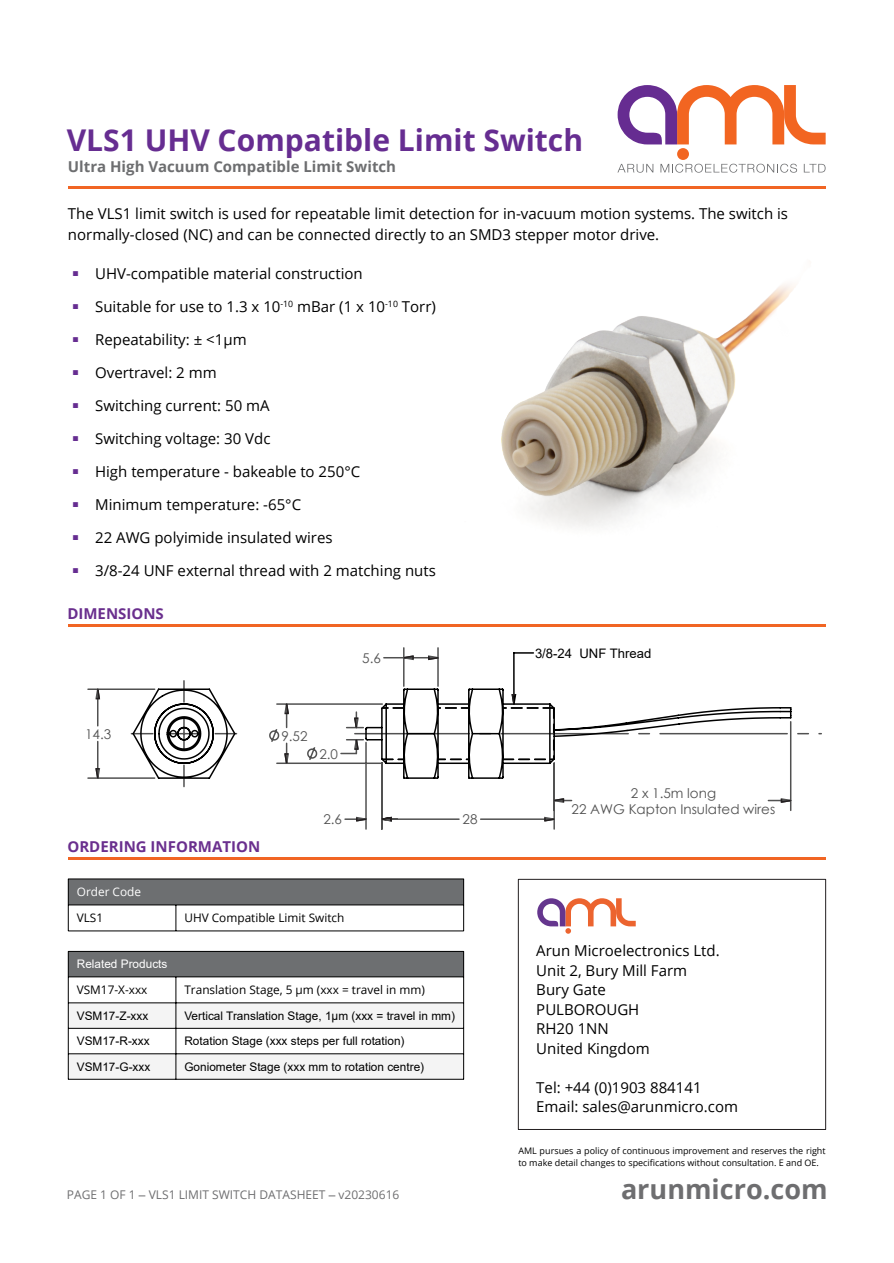
<style>
.page{position:relative;width:894px;height:1263px;background:#fff}
.page>*{position:absolute;margin:0;border:0;box-sizing:border-box;transform-origin:0 0}
.t1{font:700 30px "Open Sans";color:#662d91}
.t2{font:700 27px "Open Sans";color:#6e6e70}
.t3{font:15px/19.5px "Open Sans";color:#000}
.t4{font:700 15px "Open Sans";color:#6d6e70}
.t5{font:700 15px "Open Sans";color:#6a2f8e}
.t6{font:13.5px/16px "Century Gothic";color:#515151;text-align:center}
.t7{font:13.05px "Arial";color:#000}
.t8{font:12px "Open Sans";color:#6e6e70}
.t9{font:11.85px "Arial";color:#000}
.t10{font:11.85px "Open Sans";color:#000}
.t11{font:11.85px "Arial";color:#fff}
.t12{font:11.85px "Open Sans";color:#fff}
.t13{font:9px/12px "Open Sans";color:#000}
.s1{font-family:"Arial"}
</style>
<div class="page">
<div style="left:518px;top:879px;width:307px;height:251px;border:1px solid #231f20"></div>
<svg style="left:537px;top:898px;width:98px;height:36px"></svg>
<div style="left:68px;top:951px;width:395px;height:26px;background:#6d6f71"></div>
<svg style="left:69px;top:1004px;width:394px;height:75px"></svg>
<hr style="left:68px;top:951px;width:1px;height:128px;background:#000">
<hr style="left:463px;top:951px;width:1px;height:128px;background:#000">
<hr style="left:175px;top:977px;width:1px;height:102px;background:#000">
<hr style="left:68px;top:951px;width:395px;height:1px;background:#000">
<hr style="left:68px;top:977px;width:395px;height:1px;background:#000">
<hr style="left:68px;top:1003px;width:395px;height:1px;background:#000">
<hr style="left:68px;top:1028px;width:395px;height:1px;background:#000">
<hr style="left:68px;top:1053px;width:395px;height:1px;background:#000">
<hr style="left:68px;top:1079px;width:395px;height:1px;background:#000">
<div style="left:68px;top:879px;width:395px;height:26px;background:#6d6f71"></div>
<hr style="left:68px;top:879px;width:1px;height:52px;background:#000">
<hr style="left:463px;top:879px;width:1px;height:52px;background:#000">
<svg style="left:175px;top:906px;width:1px;height:25px"></svg>
<hr style="left:68px;top:879px;width:395px;height:1px;background:#000">
<hr style="left:68px;top:905px;width:395px;height:1px;background:#000">
<hr style="left:68px;top:931px;width:395px;height:1px;background:#000">
<hr style="left:68px;top:857px;width:757px;height:2px;background:#f16523">
<hr style="left:513px;top:652px;width:20px;height:2px;background:#000">
<hr style="left:553px;top:763px;width:1px;height:66px;background:#515151">
<hr style="left:381px;top:763px;width:1px;height:66px;background:#515151">
<hr style="left:365px;top:742px;width:1px;height:87px;background:#515151">
<hr style="left:403px;top:648px;width:1px;height:38px;background:#515151">
<hr style="left:437px;top:648px;width:1px;height:38px;background:#515151">
<hr style="left:88px;top:688px;width:67px;height:2px;background:#515151">
<hr style="left:88px;top:777px;width:67px;height:2px;background:#515151">
<svg style="left:94px;top:654px;width:698px;height:168px"></svg>
<svg style="left:341px;top:687px;width:480px;height:93px"></svg>
<svg style="left:125px;top:674px;width:117px;height:119px"></svg>
<hr style="left:68px;top:625px;width:757px;height:2px;background:#f16523">
<hr style="left:68px;top:187px;width:757px;height:2px;background:#f16523">
<svg style="left:617px;top:164px;width:36px;height:9px"></svg>
<svg style="left:660px;top:164px;width:136px;height:9px"></svg>
<svg style="left:803px;top:164px;width:22px;height:8px"></svg>
<div style="left:676px;top:148px;width:12px;height:12px;background:#f26521;border-radius:50%"></div>
<svg style="left:617px;top:85px;width:208px;height:59px"></svg>
<img style="left:501px;top:284px;width:295px;height:243px">
<h1 class="t1" style="left:67px;top:128px;width:517px">VLS1 UHV Compatible Limit Switch</h1>
<p class="t4" style="left:68px;top:161px;width:329px">Ultra High Vacuum Compatible Limit Switch</p>
<p class="t3" style="left:68px;top:205px;width:721px;line-height:21px">The VLS1 limit switch is used for repeatable limit detection for in-vacuum motion systems. The switch is normally-closed (NC) and can be connected directly to an SMD3 stepper motor drive.</p>
<p class="t3" style="left:73px;top:265px;width:291px"><sup>■</sup> UHV-compatible material construction</p>
<p class="t3" style="left:73px;top:298px;width:365px"><sup>■</sup> Suitable for use to 1.3 x 10<sup>-10</sup> mBar (1 x 10<sup>-10</sup> Torr)</p>
<p class="t3" style="left:73px;top:331px;width:175px"><sup>■</sup> Repeatability: ± &lt;1µm</p>
<p class="t3" style="left:73px;top:364px;width:145px"><sup>■</sup> Overtravel: 2 mm</p>
<p class="t3" style="left:73px;top:397px;width:198px"><sup>■</sup> Switching current: 50 mA</p>
<p class="t3" style="left:73px;top:430px;width:199px"><sup>■</sup> Switching voltage: 30 Vdc</p>
<p class="t3" style="left:73px;top:463px;width:289px"><sup>■</sup> High temperature - bakeable to 250°C</p>
<p class="t3" style="left:73px;top:496px;width:230px"><sup>■</sup> Minimum temperature: -65°C</p>
<p class="t3" style="left:73px;top:529px;width:261px"><sup>■</sup> 22 AWG polyimide insulated wires</p>
<p class="t3" style="left:73px;top:562px;width:364px"><sup>■</sup> 3/8-24 UNF external thread with 2 matching nuts</p>
<p class="t5" style="left:67px;top:608px;width:98px">DIMENSIONS</p>
<p class="t6" style="left:362px;top:651px;width:20px">5.6</p>
<p class="t6" style="left:85px;top:727px;width:28px">14.3</p>
<p class="t5" style="left:67px;top:840px;width:194px">ORDERING INFORMATION</p>
<p class="t6" style="left:281px;top:729px;width:28px">9.52</p>
<p class="t6" style="left:319px;top:747px;width:20px">2.0</p>
<p class="t6" style="left:323px;top:813px;width:20px">2.6</p>
<p class="t6" style="left:462px;top:813px;width:16px">28</p>
<p class="t12" style="left:77px;top:887px;width:66px">Order Code</p>
<p class="t10" style="left:77px;top:913px;width:28px">VLS1</p>
<p class="t10" style="left:184px;top:913px;width:161px">UHV Compatible Limit Switch</p>
<p class="t11" style="left:77px;top:960px;width:92px">Related Products</p>
<p class="t10" style="left:77px;top:985px;width:72px">VSM17-X-xxx</p>
<p class="t10" style="left:184px;top:985px;width:242px">Translation Stage, 5 µm (xxx = travel in mm)</p>
<p class="t9" style="left:77px;top:1011px;width:73px">VSM17-Z-xxx</p>
<p class="t9" style="left:184px;top:1011px;width:272px">Vertical Translation Stage, 1µm (xxx = travel in mm)</p>
<p class="t9" style="left:77px;top:1037px;width:74px">VSM17-R-xxx</p>
<p class="t9" style="left:184px;top:1037px;width:221px">Rotation Stage (xxx steps per full rotation)</p>
<p class="t9" style="left:77px;top:1062px;width:75px">VSM17-G-xxx</p>
<p class="t9" style="left:184px;top:1062px;width:241px">Goniometer Stage (xxx mm to rotation centre)</p>
<p class="t8" style="left:67px;top:1190px;width:334px">PAGE 1 OF 1 <span class="s1">‒</span> VLS1 LIMIT SWITCH DATASHEET <span class="s1">‒</span> v20230616</p>
<p class="t7" style="left:535px;top:648px;width:118px">3/8-24 UNF Thread</p>
<p class="t6" style="left:571px;top:786px;width:205px">2 x 1.5m long<br>22 AWG Kapton Insulated wires</p>
<p class="t3" style="left:536px;top:942px;width:185px">Arun Microelectronics Ltd.<br>Unit 2, Bury Mill Farm<br>Bury Gate<br>PULBOROUGH<br>RH20 1NN<br>United Kingdom</p>
<p class="t3" style="left:536px;top:1079px;width:203px">Tel: +44 (0)1903 884141<br>Email: sales@arunmicro.com</p>
<p class="t13" style="left:518px;top:1146px;width:309px">AML pursues a policy of continuous improvement and reserves the right to make detail changes to specifications without consultation. E and OE.</p>
<h2 class="t2" style="left:620px;top:1178px;width:208px">arunmicro.com</h2>
</div>
